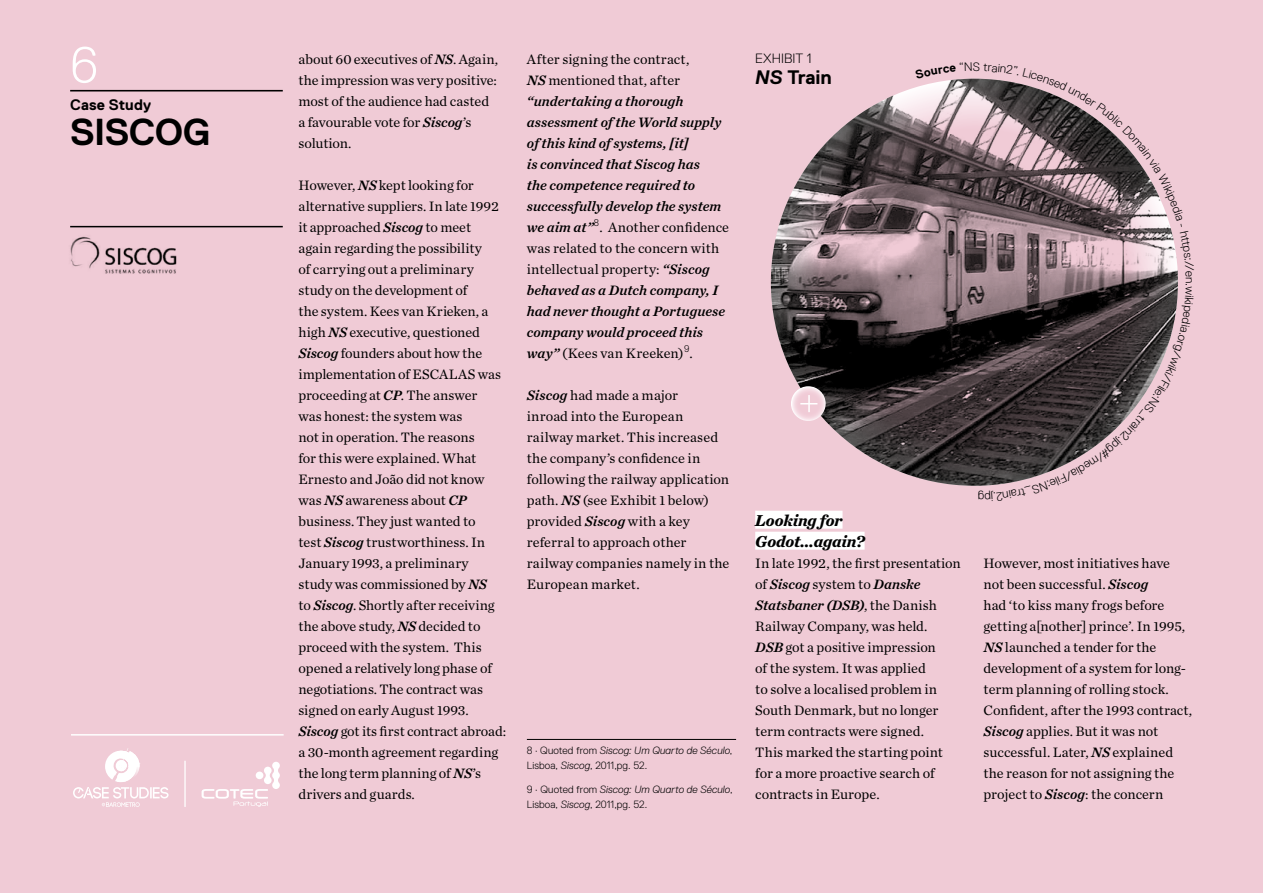
<style>
.page{position:relative;width:1263px;height:893px;background:#f0cbd6}
.page>*{position:absolute;margin:0;border:0;box-sizing:border-box;transform-origin:0 0}
.t1{font:300 50.7px "Replica";color:#fff}
.t2{font:700 37.5px "Replica";letter-spacing:-.015em;color:#000}
.legendas_imagens{font:700 19.5px "Replica";letter-spacing:-.01em;color:#000}
.subtitulos_sublinhad{font:italic 700 16.5px "Chronicle Text G1";letter-spacing:-.01em;color:#000}
.t3{font:700 15.15px "Replica";letter-spacing:.005em;color:#000}
.texto{font:14.25px/21px "Chronicle Text G1";color:#000}
.texto-2{font:italic 14.25px/21px "Chronicle Text G1 Semi";letter-spacing:.005em;color:#000}
.Footnotes{font:14.25px/21px "Chronicle Text G1";letter-spacing:-.005em;color:#000}
.legendas_imagens-2{font:300 13.5px "Replica";letter-spacing:.005em;color:#000}
.créditos_imagens{font:300 12.15px "Replica";color:#000}
.Footnotes-2{font:300 10.5px/15px "Replica";letter-spacing:.01em;color:#000}
.s1{font-family:"Chronicle Text G1 Semi";font-style:italic}
.s2{font-family:"Chronicle Text G1";font-style:normal}
.s3{font-style:italic}
</style>
<div class="page">
<hr style="left:70px;top:90px;width:213px;height:1px;background:#000">
<img style="left:70px;top:227px;width:117px;height:47px">
<hr style="left:70px;top:226px;width:213px;height:1px;background:#000">
<hr style="left:71px;top:734px;width:213px;height:2px;background:#fff">
<svg style="left:73px;top:748px;width:96px;height:59px"></svg>
<svg style="left:202px;top:762px;width:78px;height:45px"></svg>
<hr style="left:184px;top:761px;width:2px;height:46px;background:#fff">
<hr style="left:527px;top:739px;width:209px;height:1px;background:#000">
<img style="left:771px;top:79px;width:407px;height:407px">
<svg style="left:791px;top:386px;width:35px;height:35px"></svg>
<svg style="left:800px;top:395px;width:17px;height:17px"></svg>
<div style="left:755px;top:511px;width:87px;height:18px;background:#fff"></div>
<div style="left:755px;top:532px;width:109px;height:18px;background:#fff"></div>
<svg style="left:983px;top:78px;width:195px;height:198px"></svg>
<svg style="left:978px;top:286px;width:200px;height:200px"></svg>
<h1 class="t1" style="left:70px;top:37px;width:29px">6</h1>
<p class="t3" style="left:70px;top:97px;width:82px">Case Study</p>
<h2 class="t2" style="left:70px;top:111px;width:142px">SISCOG</h2>
<p class="Footnotes" style="left:298px;top:47px;width:201px">about 60 executives of <span class="s1">NS</span>. Again, the impression was very positive: most of the audience had casted a favourable vote for <span class="s1">Siscog</span>’s solution.</p>
<p class="texto" style="left:298px;top:173px;width:209px">However, <span class="s1">NS</span> kept looking for alternative suppliers. In late 1992 it approached <span class="s1">Siscog</span> to meet again regarding the possibility<br>of carrying out a preliminary study on the development of<br>the system. Kees van Krieken, a high <span class="s1">NS</span> executive, questioned<br><span class="s1">Siscog</span> founders about how the implementation of ESCALAS was proceeding at <span class="s1">CP</span>. The answer<br>was honest: the system was<br>not in operation. The reasons<br>for this were explained. What<br>Ernesto and João did not know was <span class="s1">NS</span> awareness about <span class="s1">CP </span>business. They just wanted to<br>test <span class="s1">Siscog</span> trustworthiness. In<br>January 1993, a preliminary<br>study was commissioned by <span class="s1">NS<br></span>to <span class="s1">Siscog</span>. Shortly after receiving the above study, <span class="s1">NS</span> decided to proceed with the system. This opened a relatively long phase of negotiations. The contract was signed on early August 1993.<br><span class="s1">Siscog</span> got its first contract abroad: a 30-month agreement regarding the long term planning of <span class="s1">NS</span>’s drivers and guards.</p>
<p class="texto-2" style="left:527px;top:47px;width:204px"><span class="s2">After signing the contract,<br></span>NS <span class="s2">mentioned that, after </span>“undertaking a thorough assessment of the World supply of this kind of systems, [it]<br>is convinced that Siscog has<br>the competence required to successfully develop the system we aim at”<sup>8</sup><span class="s2">. Another confidence was related to the concern with intellectual property:</span> “Siscog behaved as a Dutch company, I had never thought a Portuguese company would proceed this way” <span class="s2">(Kees van Kreeken)</span><sup>9</sup><span class="s2">.</span></p>
<p class="texto" style="left:527px;top:383px;width:204px"><span class="s1">Siscog</span> had made a major<br>inroad into the European railway market. This increased the company’s confidence in following the railway application path. <span class="s1">NS</span> (see Exhibit 1 below) provided <span class="s1">Siscog</span> with a key referral to approach other railway companies namely in the<br>European market.</p>
<p class="Footnotes-2" style="left:527px;top:743px;width:207px">8 · Quoted from <span class="s3">Siscog: Um Quarto de Século</span>,<br>Lisboa, <span class="s3">Siscog</span>, 2011,pg. 52.</p>
<p class="Footnotes-2" style="left:527px;top:782px;width:207px">9 · Quoted from <span class="s3">Siscog: Um Quarto de Século</span>,<br>Lisboa, <span class="s3">Siscog</span>, 2011,pg. 52.</p>
<p class="legendas_imagens-2" style="left:755px;top:51px;width:58px">EXHIBIT 1</p>
<p class="legendas_imagens" style="left:755px;top:66px;width:78px"><span class="s3">NS</span> Train</p>
<p class="créditos_imagens" style="left:973px;top:60px;width:9px">S</p>
<p class="créditos_imagens" style="left:1197px;top:277px;width:11px;rotate:90deg">n.</p>
<p class="subtitulos_sublinhad" style="left:755px;top:507px;width:89px">Looking for</p>
<p class="subtitulos_sublinhad" style="left:755px;top:528px;width:111px">Godot…again?</p>
<p class="texto" style="left:755px;top:551px;width:207px">In late 1992, the first presentation of <span class="s1">Siscog</span> system to <span class="s1">Danske<br>Statsbaner (DSB)</span>, the Danish<br>Railway Company, was held.<br><span class="s1">DSB</span> got a positive impression<br>of the system. It was applied<br>to solve a localised problem in<br>South Denmark, but no longer term contracts were signed.<br>This marked the starting point for a more proactive search of contracts in Europe.</p>
<p class="texto" style="left:983px;top:551px;width:210px">However, most initiatives have not been successful. <span class="s1">Siscog<br></span>had ‘to kiss many frogs before getting a[nother] prince’. In 1995,<br><span class="s1">NS</span> launched a tender for the development of a system for long&shy;term planning of rolling stock.<br>Confident, after the 1993 contract,<br><span class="s1">Siscog</span> applies. But it was not successful. Later, <span class="s1">NS</span> explained the reason for not assigning the project to <span class="s1">Siscog</span>: the concern</p>
</div>
